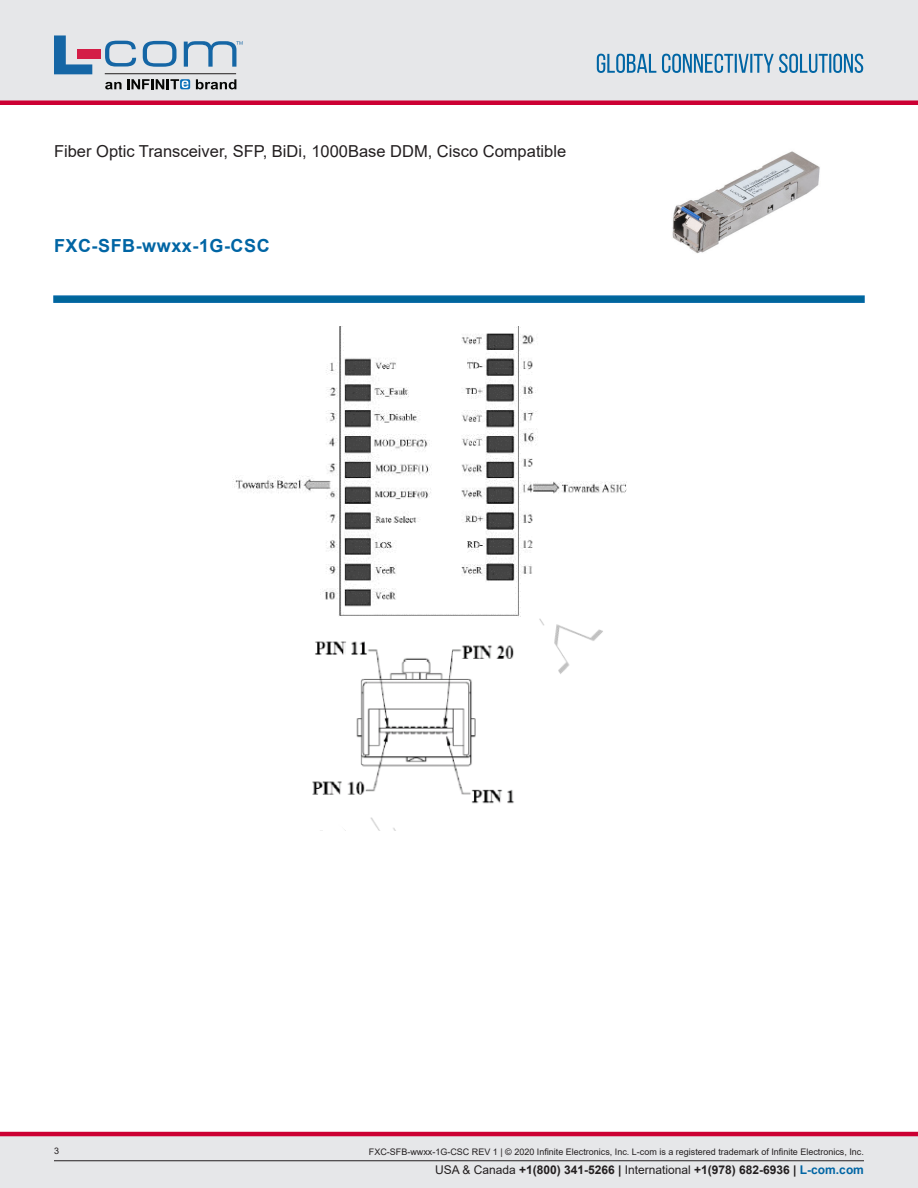
<style>
.page{position:relative;width:918px;height:1188px;background:#fff}
.page>*{position:absolute;margin:0;border:0;box-sizing:border-box;transform-origin:0 0}
.PN{font:700 18px "Arial";letter-spacing:.03em;color:#0065a4}
.Web_Description_Para{font:16.5px "Arial";color:#231f20}
.t1{font:700 12px "Arial";color:#231f20}
.t2{font:9px "Arial";color:#231f20}
.s1{font-weight:400}
.s2{color:#0065a4}
</style>
<div class="page">
<div style="left:0;top:1136px;width:918px;height:52px;background:#e6e7e9"></div>
<hr style="left:0;top:1132px;width:918px;height:4px;background:#c03">
<div style="left:0;top:0;width:918px;height:102px;background:#e6e7e9"></div>
<div style="left:0;top:100px;width:918px;height:5px;background:#c03"></div>
<hr style="left:54px;top:1160px;width:810px;height:1px;background:#231f20">
<svg style="left:597px;top:54px;width:266px;height:19px"></svg>
<hr style="left:105px;top:73px;width:131px;height:1px;background:#211e1e">
<svg style="left:54px;top:35px;width:38px;height:39px"></svg>
<svg style="left:143px;top:41px;width:34px;height:26px"></svg>
<svg style="left:105px;top:41px;width:31px;height:26px"></svg>
<div style="left:77px;top:49px;width:23px;height:10px;background:#d41e47"></div>
<svg style="left:180px;top:79px;width:10px;height:10px"></svg>
<svg style="left:196px;top:79px;width:40px;height:10px"></svg>
<svg style="left:105px;top:79px;width:83px;height:10px"></svg>
<svg style="left:184px;top:41px;width:59px;height:26px"></svg>
<svg style="left:53px;top:295px;width:812px;height:8px;background:#0f6ea3"></svg>
<img style="left:672px;top:151px;width:148px;height:103px">
<img style="left:233px;top:326px;width:394px;height:504px">
<h1 class="Web_Description_Para" style="left:54px;top:140px;width:514px">Fiber Optic Transceiver, SFP, BiDi, 1000Base DDM, Cisco Compatible</h1>
<p class="PN" style="left:54px;top:233px;width:217px">FXC-SFB-wwxx-1G-CSC</p>
<p class="t2" style="left:54px;top:1144px;width:7px">3</p>
<p class="t2" style="left:369px;top:1146px;width:497px">FXC-SFB-wwxx-1G-CSC REV 1 | © 2020 Infinite Electronics, Inc. L-com is a registered trademark of Infinite Electronics, Inc.</p>
<h3 class="t1" style="left:435px;top:1162px;width:430px"><span class="s1">USA &amp; Canada</span> +1(800) 341-5266 | <span class="s1">International</span> +1(978) 682-6936 | <span class="s2">L-com.com</span></h3>
</div>
